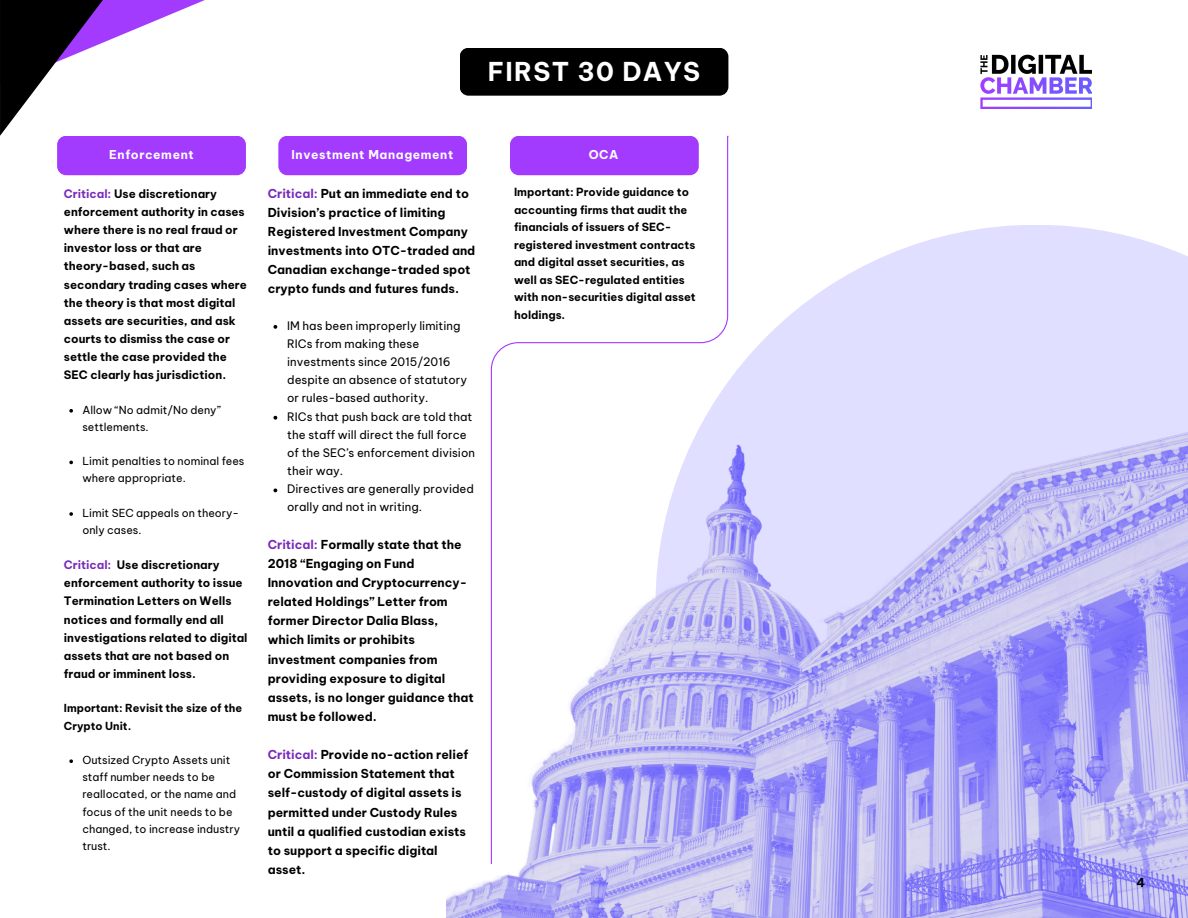
<style>
.page{position:relative;width:1188px;height:918px;background:#fff}
.page>*{position:absolute;margin:0;border:0;box-sizing:border-box;transform-origin:0 0}
.t1{font:700 25.5px "Be Vietnam Pro";letter-spacing:.05em;color:#fff}
.t2{font:700 12.15px/19.2px "Be Vietnam Pro";color:#000}
.t3{font:700 12px "Be Vietnam Pro";letter-spacing:.05em;color:#fff}
.t4{font:700 12px "Be Vietnam Pro";color:#000}
.t5{font:11.55px/18.1px "Be Vietnam Pro";color:#000}
.t6{font:700 11.4px/18.1px "Be Vietnam Pro";color:#000}
.t7{font:700 11.1px/17.5px "Be Vietnam Pro";color:#000}
.t8{font:10.8px/17.2px "Be Vietnam Pro";color:#000}
.t9{font:700 10.8px/17.2px "Be Vietnam Pro";color:#000}
.s1{color:#782cbb}
</style>
<div class="page">
<svg style="left:762px;top:225px;width:426px;height:117px;fill:#e0dfff"></svg>
<img style="left:446px;top:342px;width:742px;height:576px">
<svg style="left:490px;top:135px;width:240px;height:730px"></svg>
<svg style="left:0;top:0;width:205px;height:136px"></svg>
<div style="left:57px;top:136px;width:189px;height:39px;background:#a33bff;border-radius:9px"></div>
<div style="left:460px;top:48px;width:268px;height:48px;background:#000;border-radius:9px"></div>
<img style="left:980px;top:54px;width:111px;height:55px">
<div style="left:278px;top:136px;width:189px;height:39px;background:#a33bff;border-radius:9px"></div>
<div style="left:510px;top:136px;width:189px;height:39px;background:#a33bff;border-radius:9px"></div>
<svg style="left:69px;top:409px;width:4px;height:4px"></svg>
<svg style="left:69px;top:461px;width:4px;height:3px"></svg>
<svg style="left:69px;top:512px;width:4px;height:4px"></svg>
<svg style="left:69px;top:759px;width:4px;height:4px"></svg>
<svg style="left:273px;top:325px;width:4px;height:4px"></svg>
<svg style="left:273px;top:416px;width:4px;height:4px"></svg>
<svg style="left:273px;top:489px;width:4px;height:3px"></svg>
<h3 class="t1" style="left:488px;top:55px;width:214px">FIRST 30 DAYS</h3>
<p class="t3" style="left:109px;top:147px;width:86px">Enforcement</p>
<p class="t6" style="left:64px;top:185px;width:184px"><span class="s1">Critical:</span> Use discretionary enforcement authority in cases where there is no real fraud or investor loss or that are theory-based, such as secondary trading cases where the theory is that most digital assets are securities, and ask courts to dismiss the case or settle the case provided the<br>SEC clearly has jurisdiction.</p>
<h1 class="t8" style="left:82px;top:401px;width:140px">Allow “No admit/No deny” settlements.</h1>
<p class="t8" style="left:82px;top:453px;width:164px">Limit penalties to nominal fees where appropriate.</p>
<h3 class="t8" style="left:82px;top:504px;width:158px">Limit SEC appeals on theory&shy;only cases.</h3>
<h3 class="t6" style="left:64px;top:556px;width:185px"><span class="s1">Critical:</span> Use discretionary enforcement authority to issue<br>Termination Letters on Wells notices and formally end all investigations related to digital assets that are not based on fraud or imminent loss.</h3>
<p class="t9" style="left:64px;top:700px;width:180px">Important: Revisit the size of the<br>Crypto Unit.</p>
<p class="t8" style="left:82px;top:751px;width:159px">Outsized Crypto Assets unit staff number needs to be reallocated, or the name and focus of the unit needs to be changed, to increase industry trust.</p>
<h5 class="t3" style="left:292px;top:147px;width:163px">Investment Management</h5>
<p class="t2" style="left:268px;top:184px;width:209px"><span class="s1">Critical:</span> Put an immediate end to<br>Division’s practice of limiting<br>Registered Investment Company investments into OTC-traded and<br>Canadian exchange-traded spot crypto funds and futures funds.</p>
<h3 class="t5" style="left:287px;top:316px;width:181px">IM has been improperly limiting<br>RICs from making these investments since 2015/2016 despite an absence of statutory or rules-based authority.</h3>
<p class="t5" style="left:287px;top:407px;width:189px">RICs that push back are told that the staff will direct the full force of the SEC’s enforcement division their way.</p>
<h2 class="t5" style="left:287px;top:480px;width:188px">Directives are generally provided orally and not in writing.</h2>
<p class="t2" style="left:268px;top:535px;width:208px"><span class="s1">Critical:</span> Formally state that the<br>2018 “Engaging on Fund<br>Innovation and Cryptocurrency&shy;related Holdings” Letter from former Director Dalia Blass, which limits or prohibits investment companies from providing exposure to digital assets, is no longer guidance that must be followed.</p>
<h3 class="t2" style="left:268px;top:745px;width:202px"><span class="s1">Critical:</span> Provide no-action relief or Commission Statement that self-custody of digital assets is permitted under Custody Rules until a qualified custodian exists to support a specific digital asset.</h3>
<p class="t3" style="left:589px;top:147px;width:31px">OCA</p>
<p class="t7" style="left:514px;top:184px;width:183px">Important: Provide guidance to accounting firms that audit the financials of issuers of SEC&shy;registered investment contracts and digital asset securities, as well as SEC-regulated entities with non-securities digital asset holdings.</p>
<p class="t4" style="left:1137px;top:875px;width:10px">4</p>
</div>
